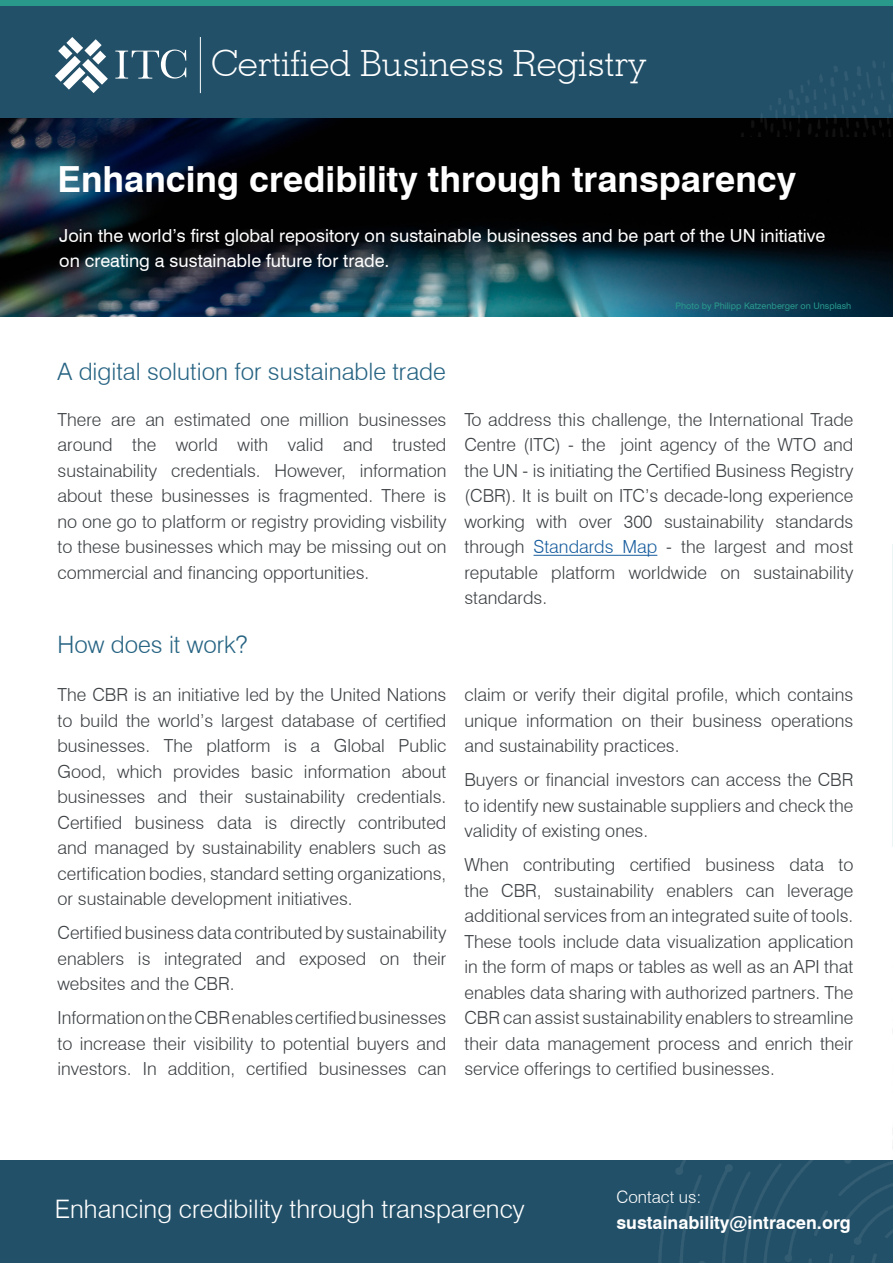
<style>
.page{position:relative;width:893px;height:1263px;background:#fff}
.page>*{position:absolute;margin:0;border:0;box-sizing:border-box;transform-origin:0 0}
.t1{font:700 36px "Swiss 721 BT";color:#fff}
.t2{font:300 36px "Geometric Slab 703 BT";color:#fff}
.t3{font:300 25.5px "Swiss 721 BT";color:#fff}
.t4{font:300 24px "Swiss 721 BT";color:#276483}
.t5{font:300 18px/25.5px "Swiss 721 BT";color:#3d4144;text-align:justify}
.t6{font:18px/25.5px "Swiss 721 BT";color:#fff}
.t7{font:700 18px "Swiss 721 BT";color:#fff}
.t8{font:300 17.1px "Swiss 721 BT";color:#fff}
.t9{font:9px "Swiss 721 BT";color:#29998c}
.s1{color:#175d9e}
</style>
<div class="page">
<img style="left:0;top:118px;width:893px;height:199px">
<div style="left:0;top:1px;width:893px;height:117px;background:#225068"></div>
<img style="left:702px;top:61px;width:191px;height:75px">
<img style="left:892px;top:1029px;width:1px;height:120px">
<div style="left:1px;top:0;width:892px;height:5px;background:#29998c"></div>
<div style="left:0;top:1160px;width:893px;height:102px;background:#225068"></div>
<img style="left:659px;top:1160px;width:234px;height:102px">
<hr style="left:533px;top:555px;width:124px;height:1px;background:#175d9e">
<svg style="left:55px;top:37px;width:53px;height:56px"></svg>
<svg style="left:115px;top:50px;width:71px;height:29px"></svg>
<hr style="left:200px;top:37px;width:1px;height:56px;background:#fff">
<hr style="left:892px;top:544px;width:1px;height:303px;background:#edf4f6">
<p class="t2" style="left:211px;top:41px;width:436px">Certified Business Registry</p>
<p class="t1" style="left:58px;top:158px;width:740px">Enhancing credibility through transparency</p>
<p class="t6" style="left:59px;top:222px;width:767px">Join the world’s first global repository on sustainable businesses and be part of the UN initiative on creating a sustainable future for trade.</p>
<p class="t4" style="left:58px;top:357px;width:390px">A digital solution for sustainable trade</p>
<p class="t9" style="left:675px;top:300px;width:177px">Photo by Philipp Katzenberger on Unsplash</p>
<p class="t5" style="left:58px;top:407px;width:390px">There are an estimated one million businesses around the world with valid and trusted sustainability credentials. However, information about these businesses is fragmented. There is no one go to platform or registry providing visbility to these businesses which may be missing out on commercial and financing opportunities.</p>
<p class="t5" style="left:464px;top:407px;width:390px">To address this challenge, the International Trade Centre (ITC) - the joint agency of the WTO and the UN - is initiating the Certified Business Registry (CBR). It is built on ITC’s decade-long experience working with over 300 sustainability standards through <span class="s1">Standards Map</span> - the largest and most reputable platform worldwide on sustainability standards.</p>
<p class="t4" style="left:58px;top:630px;width:192px">How does it work?</p>
<p class="t5" style="left:58px;top:682px;width:390px">The CBR is an initiative led by the United Nations to build the world’s largest database of certified businesses. The platform is a Global Public Good, which provides basic information about businesses and their sustainability credentials.<br>Certified business data is directly contributed and managed by sustainability enablers such as certification bodies, standard setting organizations, or sustainable development initiatives.</p>
<p class="t5" style="left:58px;top:920px;width:390px">Certified business data contributed by sustainability enablers is integrated and exposed on their websites and the CBR.</p>
<p class="t5" style="left:58px;top:1005px;width:390px">Information on the CBR enables certified businesses to increase their visibility to potential buyers and investors. In addition, certified businesses can</p>
<p class="t5" style="left:464px;top:682px;width:390px">claim or verify their digital profile, which contains unique information on their business operations and sustainability practices.</p>
<p class="t5" style="left:464px;top:767px;width:390px">Buyers or financial investors can access the CBR to identify new sustainable suppliers and check the validity of existing ones.</p>
<p class="t5" style="left:464px;top:852px;width:390px">When contributing certified business data to the CBR, sustainability enablers can leverage additional services from an integrated suite of tools.<br>These tools include data visualization application in the form of maps or tables as well as an API that enables data sharing with authorized partners. The CBR can assist sustainability enablers to streamline their data management process and enrich their service offerings to certified businesses.</p>
<p class="t3" style="left:55px;top:1193px;width:471px">Enhancing credibility through transparency</p>
<p class="t8" style="left:616px;top:1187px;width:86px">Contact us:</p>
<p class="t7" style="left:616px;top:1211px;width:236px">sustainability@intracen.org</p>
</div>
